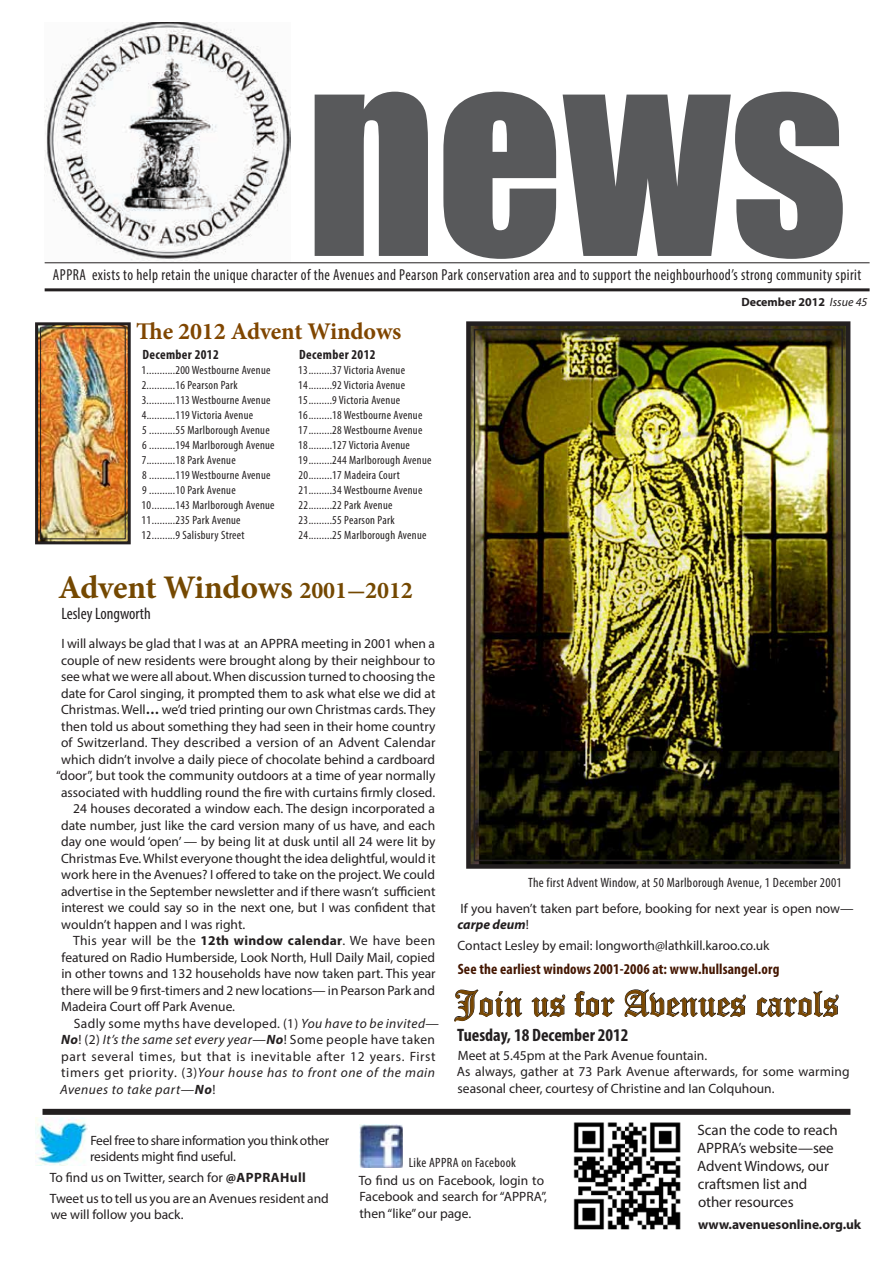
<style>
.page{position:relative;width:893px;height:1263px;background:#fff}
.page>*{position:absolute;margin:0;border:0;box-sizing:border-box;transform-origin:0 0}
.t1{font:249px "Impact";color:#58595b}
.t2{font:36px "Old English Text";letter-spacing:-.005em;color:#794803}
.t3{font:700 33px "Minion Pro";letter-spacing:-.01em;color:#744801}
.t4{font:700 24px "Minion Pro";letter-spacing:-.005em;color:#804600}
.t5{font:700 condensed 18px "Myriad Pro";color:#231f20}
.t6{font:condensed 16.5px "Myriad Pro";color:#231f20}
.t7{font:condensed 15.9px "Myriad Pro";letter-spacing:.03em;color:#231f20;scale:.94 1}
.t8{font:15px/18px "Myriad Pro";letter-spacing:-.005em;color:#231f20}
.t9{font:700 condensed 15px "Myriad Pro";letter-spacing:.01em;color:#441702}
.t10{font:13.5px/16.5px "Myriad Pro";color:#231f20}
.t11{font:13.5px "Myriad Pro";letter-spacing:.03em;color:#231f20}
.t12{font:condensed 13.5px "Myriad Pro";letter-spacing:.025em;color:#231f20}
.t13{font:italic 13.5px "Myriad Pro";letter-spacing:.04em;color:#231f20}
.t14{font:13.5px/16.5px "Myriad Pro";letter-spacing:-.02em;color:#231f20}
.t15{font:13.5px "Myriad Pro";letter-spacing:.04em;color:#231f20}
.t16{font:13.5px "Myriad Pro";letter-spacing:.025em;color:#231f20}
.t17{font:700 13.5px "Myriad Pro";letter-spacing:-.005em;color:#231f20}
.t18{font:700 condensed 13.5px "Myriad Pro";letter-spacing:.025em;color:#231f20}
.t19{font:condensed 12px/15px "Myriad Pro";letter-spacing:.025em;color:#231f20}
.t20{font:700 12px "Myriad Pro";color:#231f20}
.s1{font-size:24px}
.s2{font-weight:700}
.s3{font-style:italic}
.s4{font-weight:700;font-style:italic}
.s5{font-style:normal}
.s6{font-weight:400;font-style:italic}
</style>
<div class="page">
<img style="left:45px;top:23px;width:245px;height:238px">
<hr style="left:45px;top:262px;width:825px;height:1px;background:#231f20">
<hr style="left:45px;top:288px;width:825px;height:3px;background:#231f20">
<div style="left:43px;top:1109px;width:807px;height:6px;background:#231f20"></div>
<img style="left:573px;top:1122px;width:108px;height:108px">
<img style="left:360px;top:1125px;width:42px;height:42px">
<img style="left:35px;top:1117px;width:53px;height:48px">
<svg style="left:454px;top:989px;width:69px;height:33px"></svg>
<svg style="left:531px;top:994px;width:35px;height:23px"></svg>
<svg style="left:574px;top:990px;width:41px;height:27px"></svg>
<svg style="left:624px;top:989px;width:122px;height:28px"></svg>
<svg style="left:756px;top:990px;width:83px;height:27px"></svg>
<img style="left:35px;top:322px;width:96px;height:223px">
<div style="left:40px;top:327px;width:86px;height:212px;border:1px solid #231f20"></div>
<img style="left:466px;top:321px;width:385px;height:548px">
<div style="left:474px;top:329px;width:369px;height:532px;border:2px solid #231f20"></div>
<h1 class="t1" style="left:306px;top:-35px;width:543px">NEWS</h1>
<p class="t7" style="left:53px;top:265px;width:861px">APPRA exists to help retain the unique character of the Avenues and Pearson Park conservation area and to support the neighbourhood’s strong community spirit</p>
<h3 class="t4" style="left:136px;top:315px;width:267px">The 2012 Advent Windows</h3>
<p class="t18" style="left:142px;top:346px;width:78px">December 2012</p>
<p class="t19" style="left:141px;top:362px;width:135px">1...........200 Westbourne Avenue 2...........16 Pearson Park 3...........113 Westbourne Avenue 4...........119 Victoria Avenue<br>5 ..........55 Marlborough Avenue 6 ..........194 Marlborough Avenue 7...........18 Park Avenue<br>8 ..........119 Westbourne Avenue 9 ..........10 Park Avenue 10.........143 Marlborough Avenue 11.........235 Park Avenue 12.........9 Salisbury Street</p>
<p class="t18" style="left:299px;top:346px;width:78px">December 2012</p>
<p class="t19" style="left:298px;top:362px;width:135px">13.........37 Victoria Avenue<br>14.........92 Victoria Avenue<br>15.........9 Victoria Avenue<br>16.........18 Westbourne Avenue<br>17.........28 Westbourne Avenue<br>18.........127 Victoria Avenue<br>19.........244 Marlborough Avenue<br>20.........17 Madeira Court<br>21.........34 Westbourne Avenue<br>22.........22 Park Avenue<br>23.........55 Pearson Park<br>24.........25 Marlborough Avenue</p>
<h3 class="t3" style="left:58px;top:564px;width:356px">Advent Windows <span class="s1">2001-2012</span></h3>
<p class="t6" style="left:61px;top:603px;width:91px">Lesley Longworth</p>
<p class="t10" style="left:61px;top:635px;width:375px">I will always be glad that I was at an APPRA meeting in 2001 when a</p>
<p class="t10" style="left:61px;top:652px;width:376px">couple of new residents were brought along by their neighbour to</p>
<p class="t10" style="left:61px;top:668px;width:376px">see what we were all about. When discussion turned to choosing the</p>
<p class="t10" style="left:61px;top:685px;width:376px">date for Carol singing, it prompted them to ask what else we did at</p>
<p class="t10" style="left:61px;top:701px;width:376px">Christmas. Well<span class="s2">…</span> we’d tried printing our own Christmas cards. They</p>
<p class="t10" style="left:61px;top:718px;width:376px">then told us about something they had seen in their home country</p>
<p class="t10" style="left:61px;top:734px;width:376px">of Switzerland. They described a version of an Advent Calendar</p>
<p class="t10" style="left:61px;top:751px;width:375px">which didn’t involve a daily piece of chocolate behind a cardboard</p>
<p class="t10" style="left:56px;top:767px;width:381px">“door”, but took the community outdoors at a time of year normally</p>
<p class="t10" style="left:61px;top:783px;width:376px">associated with huddling round the fire with curtains firmly closed.</p>
<p class="t10" style="left:73px;top:800px;width:363px">24 houses decorated a window each. The design incorporated a</p>
<p class="t10" style="left:61px;top:816px;width:376px">date number, just like the card version many of us have, and each</p>
<p class="t10" style="left:61px;top:833px;width:376px">day one would ‘open’ — by being lit at dusk until all 24 were lit by</p>
<p class="t10" style="left:61px;top:849px;width:376px">Christmas Eve. Whilst everyone thought the idea delightful, would it</p>
<p class="t10" style="left:61px;top:866px;width:375px">work here in the Avenues? I offered to take on the project. We could</p>
<p class="t10" style="left:61px;top:882px;width:376px">advertise in the September newsletter and if there wasn’t sufficient</p>
<p class="t10" style="left:61px;top:899px;width:376px">interest we could say so in the next one, but I was confident that</p>
<p class="t10" style="left:61px;top:915px;width:185px">wouldn’t happen and I was right.</p>
<p class="t16" style="left:73px;top:932px;width:364px">This year will be the <span class="s2">12th window calendar</span>. We have been</p>
<p class="t10" style="left:62px;top:948px;width:375px">featured on Radio Humberside, Look North, Hull Daily Mail, copied</p>
<p class="t10" style="left:61px;top:965px;width:376px">in other towns and 132 households have now taken part. This year</p>
<p class="t10" style="left:61px;top:981px;width:375px">there will be 9 first-timers and 2 new locations— in Pearson Park and</p>
<p class="t10" style="left:61px;top:998px;width:175px">Madeira Court off Park Avenue.</p>
<p class="t11" style="left:74px;top:1015px;width:367px">Sadly some myths have developed. (1) <span class="s3">You have to be invited</span>—</p>
<p class="t11" style="left:61px;top:1031px;width:376px"><span class="s4">No</span>! (2) <span class="s3">It’s the same set every year</span>—<span class="s4">No</span>! Some people have taken</p>
<p class="t15" style="left:61px;top:1048px;width:376px">part several times, but that is inevitable after 12 years. First</p>
<p class="t13" style="left:61px;top:1064px;width:375px"><span class="s5">timers get priority. (3)</span>Your house has to front one of the main</p>
<p class="t13" style="left:60px;top:1081px;width:157px">Avenues to take part<span class="s5">—</span><span class="s2">No</span><span class="s5">!</span></p>
<p class="t20" style="left:741px;top:294px;width:128px">December 2012 <span class="s6">Issue 45</span></p>
<p class="t12" style="left:528px;top:874px;width:315px">The first Advent Window, at 50 Marlborough Avenue, 1 December 2001</p>
<p class="t10" style="left:457px;top:900px;width:398px">If you haven’t taken part before, booking for next year is open now— <span class="s4">carpe deum</span>!</p>
<p class="t10" style="left:458px;top:937px;width:313px">Contact Lesley by email: longworth@lathkill.karoo.co.uk</p>
<p class="t9" style="left:458px;top:959px;width:323px">See the earliest windows 2001-2006 at: www.hullsangel.org</p>
<h2 class="t2" style="left:454px;top:980px;width:387px">Join us for Avenues carols</h2>
<h3 class="t5" style="left:457px;top:1024px;width:173px">Tuesday, 18 December 2012</h3>
<p class="t10" style="left:457px;top:1047px;width:394px">Meet at 5.45pm at the Park Avenue fountain.<br>As always, gather at 73 Park Avenue afterwards, for some warming seasonal cheer, courtesy of Christine and Ian Colquhoun.</p>
<p class="t14" style="left:90px;top:1132px;width:241px">Feel free to share information you think other residents might find useful.</p>
<p class="t10" style="left:50px;top:1167px;width:280px;line-height:20.7px">To find us on Twitter, search for <span class="s2">@APPRAHull<br></span>Tweet us to tell us you are an Avenues resident and</p>
<p class="t10" style="left:51px;top:1206px;width:134px">we will follow you back.</p>
<p class="t12" style="left:409px;top:1154px;width:109px">Like APPRA on Facebook</p>
<p class="t10" style="left:359px;top:1172px;width:190px">To find us on Facebook, login to<br>Facebook and search for “APPRA”, then “like” our page.</p>
<p class="t8" style="left:697px;top:1121px;width:142px">Scan the code to reach<br>APPRA’s website—see<br>Advent Windows, our craftsmen list and other resources</p>
<p class="t17" style="left:698px;top:1216px;width:164px">www.avenuesonline.org.uk</p>
</div>
